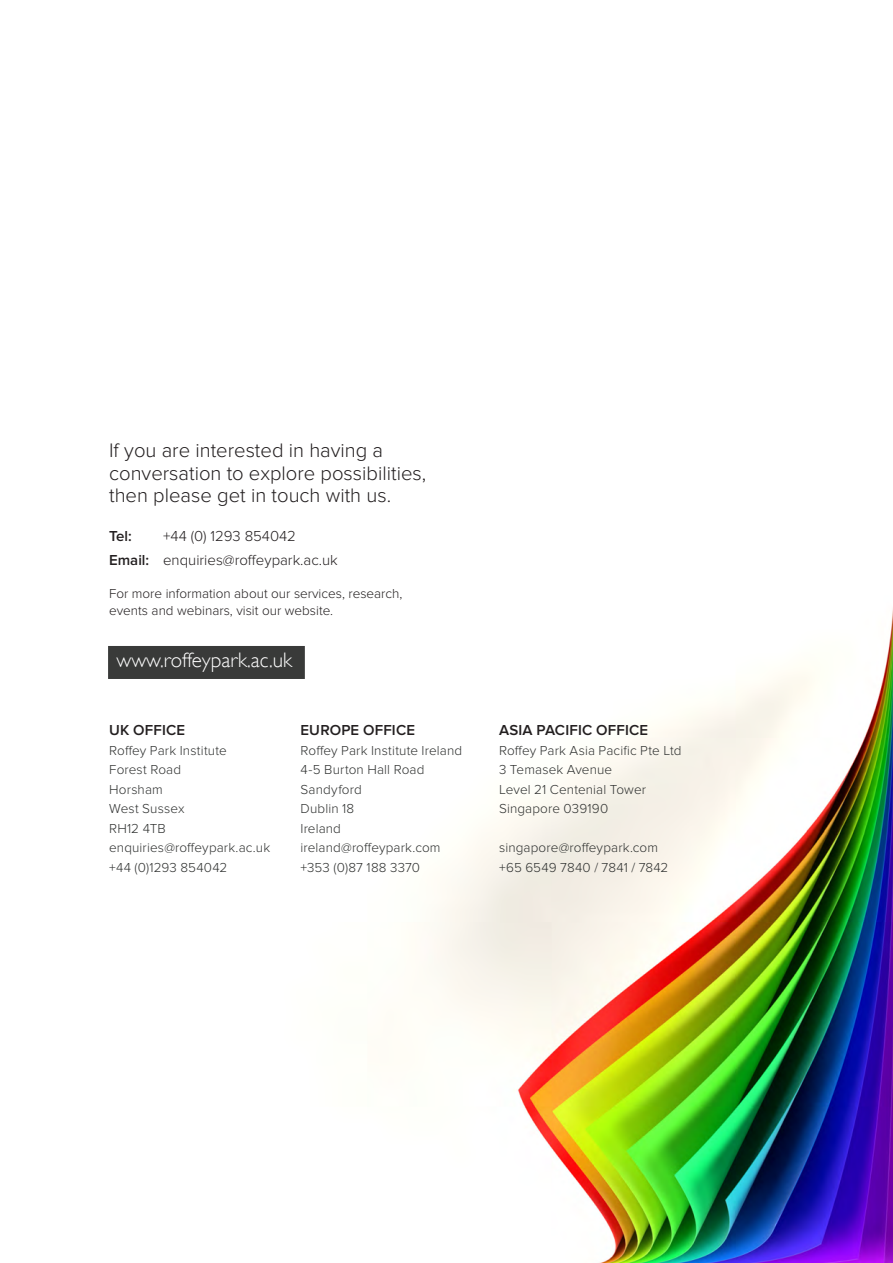
<style>
.page{position:relative;width:893px;height:1263px;background:#fff}
.page>*{position:absolute;margin:0;border:0;box-sizing:border-box;transform-origin:0 0}
.t1{font:300 21px "Gill Sans";color:#fff}
.t2{font:300 20.25px/22.5px "Proxima Nova";color:#231f20}
.t3{font:300 15px/24px "Proxima Nova";color:#231f20}
.Icon_Text{font:600 15px "Proxima Nova";letter-spacing:.01em;color:#231f20}
.Body{font:300 13.5px "Proxima Nova";letter-spacing:.01em;color:#2f3130}
.t4{font:300 13.5px/16.5px "Proxima Nova";color:#231f20}
.s1{font-weight:600}
</style>
<div class="page">
<img style="left:424px;top:608px;width:469px;height:655px">
<div style="left:108px;top:646px;width:197px;height:33px;background:#393a39"></div>
<p class="t2" style="left:109px;top:439px;width:319px">If you are interested in having a conversation to explore possibilities, then please get in touch with us.</p>
<p class="Icon_Text" style="left:109px;top:527px;width:24px">Tel:</p>
<p class="t3" style="left:109px;top:524px;width:230px;text-indent:54px">+44 (0) 1293 854042<br><span class="s1">Email:</span> enquiries@roffeypark.ac.uk</p>
<p class="t4" style="left:109px;top:586px;width:295px">For more information about our services, research, events and webinars, visit our website.</p>
<p class="t1" style="left:117px;top:648px;width:177px">www.roffeypark.ac.uk</p>
<p class="Icon_Text" style="left:109px;top:722px;width:78px">UK OFFICE</p>
<p class="Body" style="left:109px;top:743px;width:119px">Roffey Park Institute</p>
<p class="Body" style="left:109px;top:762px;width:73px">Forest Road</p>
<p class="Body" style="left:109px;top:782px;width:55px">Horsham</p>
<p class="Body" style="left:109px;top:801px;width:77px">West Sussex</p>
<p class="Body" style="left:109px;top:821px;width:58px">RH12 4TB</p>
<p class="Body" style="left:109px;top:840px;width:163px">enquiries@roffeypark.ac.uk</p>
<p class="Body" style="left:109px;top:860px;width:120px">+44 (0)1293 854042</p>
<p class="Icon_Text" style="left:300px;top:722px;width:116px">EUROPE OFFICE</p>
<p class="Body" style="left:300px;top:743px;width:163px">Roffey Park Institute Ireland</p>
<p class="Body" style="left:300px;top:762px;width:125px">4-5 Burton Hall Road</p>
<p class="Body" style="left:300px;top:782px;width:63px">Sandyford</p>
<p class="Body" style="left:300px;top:801px;width:55px">Dublin 18</p>
<p class="Body" style="left:300px;top:821px;width:42px">Ireland</p>
<p class="Body" style="left:300px;top:840px;width:142px">ireland@roffeypark.com</p>
<p class="Body" style="left:300px;top:860px;width:121px">+353 (0)87 188 3370</p>
<p class="Icon_Text" style="left:499px;top:722px;width:151px">ASIA PACIFIC OFFICE</p>
<p class="Body" style="left:499px;top:743px;width:184px">Roffey Park Asia Pacific Pte Ltd</p>
<p class="Body" style="left:499px;top:762px;width:115px">3 Temasek Avenue</p>
<p class="Body" style="left:499px;top:782px;width:149px">Level 21 Centenial Tower</p>
<p class="Body" style="left:499px;top:801px;width:111px">Singapore 039190</p>
<p class="Body" style="left:499px;top:840px;width:161px">singapore@roffeypark.com</p>
<p class="Body" style="left:499px;top:860px;width:171px">+65 6549 7840 / 7841 / 7842</p>
</div>
